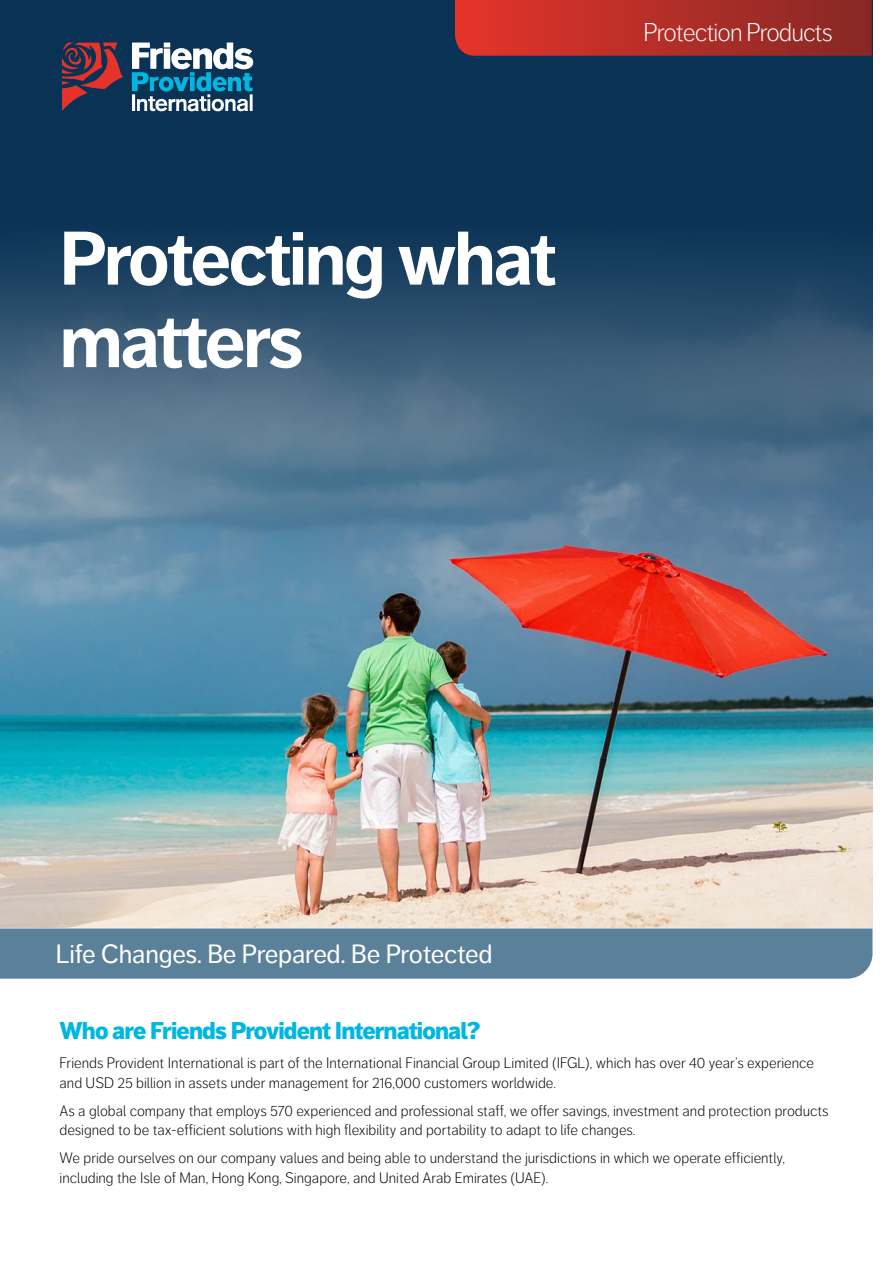
<style>
.page{position:relative;width:893px;height:1263px;background:#fff}
.page>*{position:absolute;margin:0;border:0;box-sizing:border-box;transform-origin:0 0}
.Main_title_white{font:700 75px/82.5px "Friends Life Dagny";letter-spacing:-.035em;color:#fff}
.t1{font:26.25px "Friends Life Dagny";letter-spacing:-.01em;color:#fff}
.t2{font:300 25.5px "Friends Life Dagny";letter-spacing:-.035em;color:#fff}
.Subhead_1_FPI{font:900 24px "Friends Life Dagny";letter-spacing:-.035em;color:#00b7e1}
.Body_text{font:300 15px/19.5px "Friends Life Dagny";color:#000}
</style>
<div class="page">
<img style="left:0;top:0;width:872px;height:928px">
<svg style="left:62px;top:43px;width:61px;height:68px;background:#5d3244"></svg>
<svg style="left:132px;top:43px;width:121px;height:68px"></svg>
<svg style="left:455px;top:0;width:417px;height:56px;background:#b32e27"></svg>
<div style="left:0;top:928px;width:872px;height:51px;background:#5a809a"></div>
<p class="Main_title_white" style="left:60px;top:218px;width:498px">Protecting what matters</p>
<p class="t2" style="left:644px;top:18px;width:191px">Protection Products</p>
<p class="t1" style="left:56px;top:939px;width:438px">Life Changes. Be Prepared. Be Protected</p>
<p class="Subhead_1_FPI" style="left:60px;top:1016px;width:422px">Who are Friends Provident International?</p>
<p class="Body_text" style="left:60px;top:1053px;width:756px">Friends Provident International is part of the International Financial Group Limited (IFGL), which has over 40 year’s experience and USD 25 billion in assets under management for 216,000 customers worldwide.</p>
<p class="Body_text" style="left:60px;top:1101px;width:771px">As a global company that employs 570 experienced and professional staff, we offer savings, investment and protection products designed to be tax-efficient solutions with high flexibility and portability to adapt to life changes.</p>
<p class="Body_text" style="left:60px;top:1148px;width:727px">We pride ourselves on our company values and being able to understand the jurisdictions in which we operate efficiently, including the Isle of Man, Hong Kong, Singapore, and United Arab Emirates (UAE).</p>
</div>
